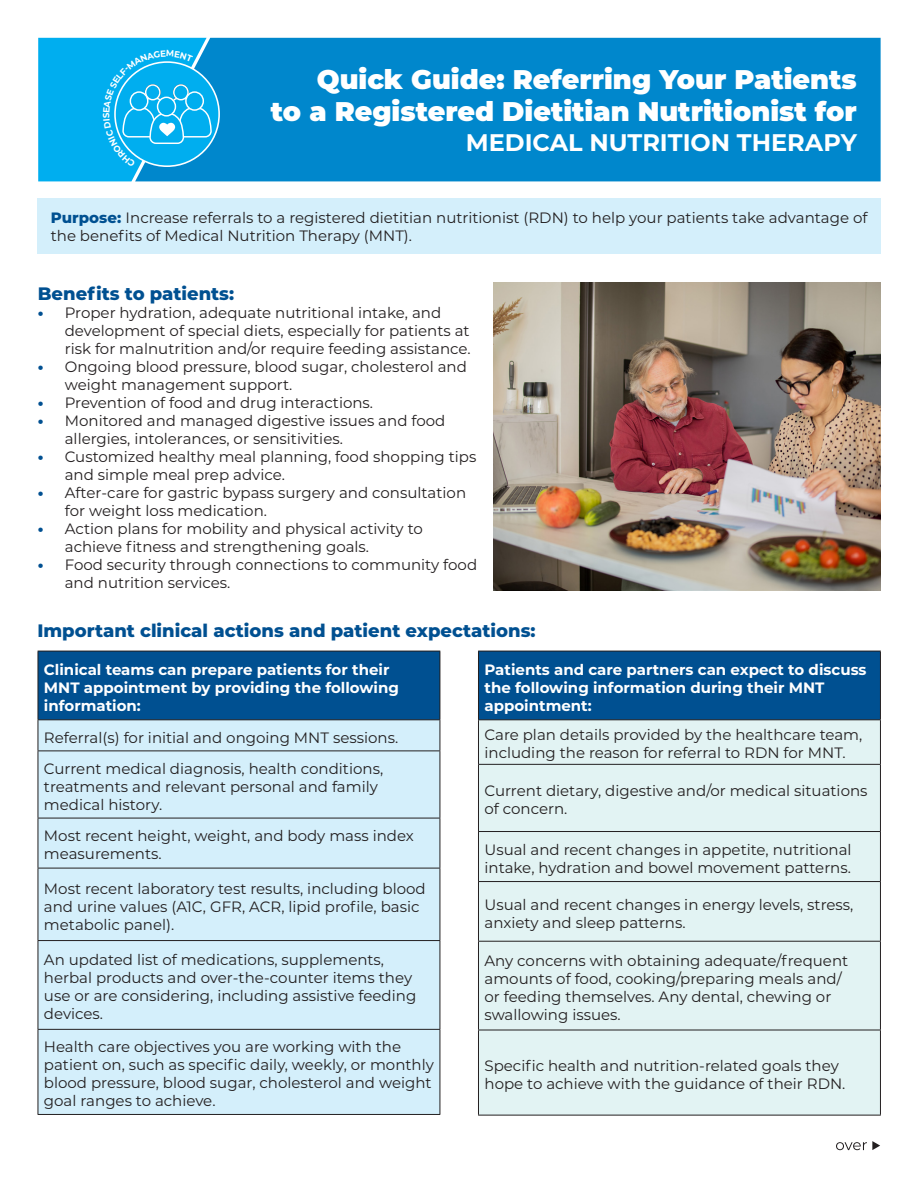
<style>
.page{position:relative;width:918px;height:1188px;background:#fff}
.page>*{position:absolute;margin:0;border:0;box-sizing:border-box;transform-origin:0 0}
.t1{font:900 27px/32.4px "Montserrat";color:#fff;text-align:right}
.t2{font:700 24px "Montserrat";color:#fff}
.t3{font:800 18px "Montserrat";color:#005091}
.t4{font:15px/18px "Montserrat";color:#231f20}
.t5{font:700 15px/18px "Montserrat";color:#fff}
.s1{font-weight:800;color:#005091}
</style>
<div class="page">
<div style="left:212px;top:38px;width:669px;height:143px;background:#0087cc"></div>
<div style="left:37px;top:198px;width:844px;height:56px;background:#d4effb"></div>
<div style="left:38px;top:651px;width:402px;height:69px;background:#005091"></div>
<div style="left:39px;top:720px;width:401px;height:394px;background:#d4effb"></div>
<hr style="left:38px;top:651px;width:402px;height:1px;background:#231f20">
<hr style="left:38px;top:651px;width:1px;height:68px;background:#231f20">
<hr style="left:440px;top:651px;width:1px;height:68px;background:#231f20">
<hr style="left:38px;top:719px;width:402px;height:1px;background:#231f20">
<hr style="left:38px;top:720px;width:1px;height:31px;background:#231f20">
<hr style="left:440px;top:720px;width:1px;height:31px;background:#231f20">
<hr style="left:38px;top:751px;width:402px;height:1px;background:#231f20">
<hr style="left:38px;top:751px;width:1px;height:67px;background:#231f20">
<hr style="left:440px;top:751px;width:1px;height:67px;background:#231f20">
<hr style="left:38px;top:818px;width:402px;height:1px;background:#231f20">
<hr style="left:38px;top:818px;width:1px;height:50px;background:#231f20">
<hr style="left:440px;top:818px;width:1px;height:50px;background:#231f20">
<hr style="left:38px;top:868px;width:402px;height:1px;background:#231f20">
<hr style="left:38px;top:868px;width:1px;height:72px;background:#231f20">
<hr style="left:440px;top:868px;width:1px;height:72px;background:#231f20">
<hr style="left:38px;top:940px;width:402px;height:1px;background:#231f20">
<hr style="left:38px;top:941px;width:1px;height:88px;background:#231f20">
<hr style="left:440px;top:941px;width:1px;height:88px;background:#231f20">
<hr style="left:38px;top:1029px;width:402px;height:1px;background:#231f20">
<hr style="left:38px;top:1030px;width:1px;height:84px;background:#231f20">
<hr style="left:440px;top:1030px;width:1px;height:84px;background:#231f20">
<hr style="left:38px;top:1114px;width:402px;height:1px;background:#231f20">
<div style="left:478px;top:651px;width:402px;height:69px;background:#005091"></div>
<div style="left:479px;top:720px;width:401px;height:395px;background:#e2f3f3"></div>
<hr style="left:478px;top:651px;width:403px;height:1px;background:#231f20">
<hr style="left:478px;top:651px;width:1px;height:68px;background:#231f20">
<hr style="left:880px;top:651px;width:1px;height:68px;background:#231f20">
<hr style="left:478px;top:719px;width:403px;height:1px;background:#231f20">
<hr style="left:478px;top:720px;width:1px;height:44px;background:#231f20">
<hr style="left:880px;top:720px;width:1px;height:44px;background:#231f20">
<hr style="left:478px;top:764px;width:403px;height:1px;background:#231f20">
<hr style="left:478px;top:765px;width:1px;height:66px;background:#231f20">
<hr style="left:880px;top:765px;width:1px;height:66px;background:#231f20">
<hr style="left:478px;top:831px;width:403px;height:1px;background:#231f20">
<hr style="left:478px;top:832px;width:1px;height:49px;background:#231f20">
<hr style="left:880px;top:832px;width:1px;height:49px;background:#231f20">
<hr style="left:478px;top:881px;width:403px;height:1px;background:#231f20">
<hr style="left:478px;top:882px;width:1px;height:59px;background:#231f20">
<hr style="left:880px;top:882px;width:1px;height:59px;background:#231f20">
<hr style="left:478px;top:941px;width:403px;height:1px;background:#231f20">
<hr style="left:478px;top:942px;width:1px;height:88px;background:#231f20">
<hr style="left:880px;top:942px;width:1px;height:88px;background:#231f20">
<hr style="left:478px;top:1030px;width:403px;height:1px;background:#231f20">
<hr style="left:478px;top:1030px;width:1px;height:85px;background:#231f20">
<hr style="left:880px;top:1030px;width:1px;height:85px;background:#231f20">
<hr style="left:478px;top:1115px;width:403px;height:1px;background:#231f20">
<svg style="left:836px;top:1141px;width:44px;height:9px"></svg>
<img style="left:494px;top:282px;width:386px;height:309px">
<svg style="left:38px;top:38px;width:174px;height:143px;background:#11b0ed"></svg>
<p class="t1" style="left:271px;top:61px;width:587px">Quick Guide: Referring Your Patients<br>to a Registered Dietitian Nutritionist for</p>
<p class="t2" style="left:466px;top:125px;width:393px">MEDICAL NUTRITION THERAPY</p>
<p class="t4" style="left:51px;top:208px;width:818px"><span class="s1">Purpose:</span> Increase referrals to a registered dietitian nutritionist (RDN) to help your patients take advantage of the benefits of Medical Nutrition Therapy (MNT).</p>
<p class="t3" style="left:38px;top:280px;width:198px">Benefits to patients:</p>
<p class="t4" style="left:65px;top:303px;width:407px;text-indent:-27px"><span class="s1">•</span> Proper hydration, adequate nutritional intake, and development of special diets, especially for patients at risk for malnutrition and/or require feeding assistance.</p>
<p class="t4" style="left:65px;top:357px;width:404px;text-indent:-27px"><span class="s1">•</span> Ongoing blood pressure, blood sugar, cholesterol and weight management support.</p>
<p class="t4" style="left:38px;top:393px;width:337px"><span class="s1">•</span> Prevention of food and drug interactions.</p>
<p class="t4" style="left:65px;top:411px;width:382px;text-indent:-27px"><span class="s1">•</span> Monitored and managed digestive issues and food allergies, intolerances, or sensitivities.</p>
<p class="t4" style="left:65px;top:447px;width:413px;text-indent:-27px"><span class="s1">•</span> Customized healthy meal planning, food shopping tips and simple meal prep advice.</p>
<p class="t4" style="left:65px;top:483px;width:403px;text-indent:-27px"><span class="s1">•</span> After-care for gastric bypass surgery and consultation for weight loss medication.</p>
<p class="t4" style="left:65px;top:519px;width:360px;text-indent:-27px"><span class="s1">•</span> Action plans for mobility and physical activity to achieve fitness and strengthening goals.</p>
<p class="t4" style="left:65px;top:555px;width:414px;text-indent:-27px"><span class="s1">•</span> Food security through connections to community food and nutrition services.</p>
<p class="t3" style="left:37px;top:618px;width:500px">Important clinical actions and patient expectations:</p>
<p class="t5" style="left:44px;top:660px;width:357px">Clinical teams can prepare patients for their<br>MNT appointment by providing the following information:</p>
<p class="t4" style="left:44px;top:728px;width:356px">Referral(s) for initial and ongoing MNT sessions.</p>
<p class="t4" style="left:44px;top:759px;width:341px">Current medical diagnosis, health conditions, treatments and relevant personal and family medical history.</p>
<p class="t4" style="left:44px;top:826px;width:371px">Most recent height, weight, and body mass index measurements.</p>
<p class="t4" style="left:44px;top:879px;width:383px">Most recent laboratory test results, including blood and urine values (A1C, GFR, ACR, lipid profile, basic metabolic panel).</p>
<p class="t4" style="left:44px;top:950px;width:374px">An updated list of medications, supplements, herbal products and over-the-counter items they use or are considering, including assistive feeding devices.</p>
<p class="t4" style="left:44px;top:1037px;width:391px">Health care objectives you are working with the patient on, such as specific daily, weekly, or monthly blood pressure, blood sugar, cholesterol and weight goal ranges to achieve.</p>
<p class="t5" style="left:484px;top:660px;width:384px">Patients and care partners can expect to discuss the following information during their MNT appointment:</p>
<p class="t4" style="left:484px;top:725px;width:379px">Care plan details provided by the healthcare team, including the reason for referral to RDN for MNT.</p>
<p class="t4" style="left:484px;top:781px;width:385px">Current dietary, digestive and/or medical situations of concern.</p>
<p class="t4" style="left:484px;top:840px;width:369px">Usual and recent changes in appetite, nutritional intake, hydration and bowel movement patterns.</p>
<p class="t4" style="left:484px;top:895px;width:370px">Usual and recent changes in energy levels, stress, anxiety and sleep patterns.</p>
<p class="t4" style="left:484px;top:951px;width:365px">Any concerns with obtaining adequate/frequent amounts of food, cooking/preparing meals and/ or feeding themselves. Any dental, chewing or swallowing issues.</p>
<p class="t4" style="left:484px;top:1056px;width:363px">Specific health and nutrition-related goals they hope to achieve with the guidance of their RDN.</p>
</div>
